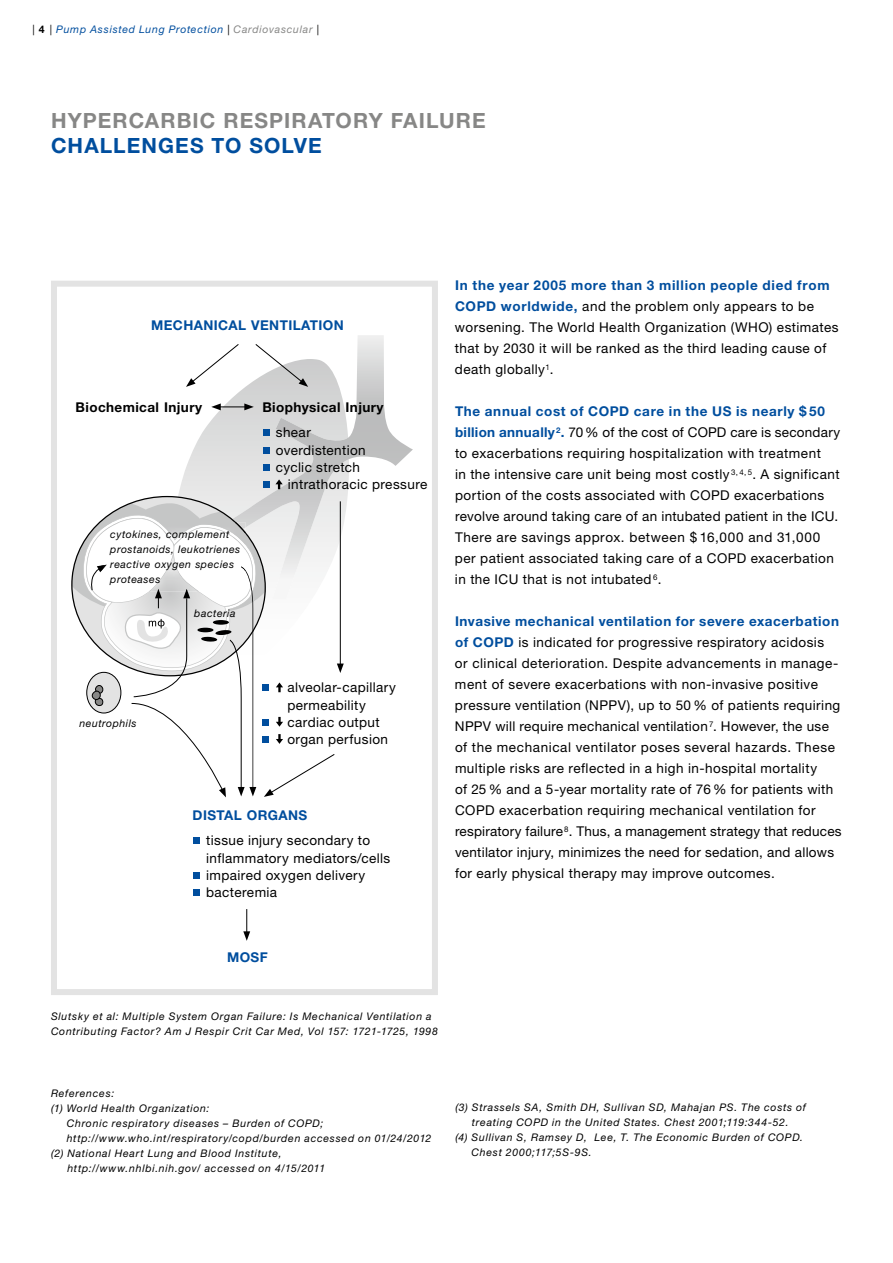
<style>
.page{position:relative;width:893px;height:1263px;background:#fff}
.page>*{position:absolute;margin:0;border:0;box-sizing:border-box;transform-origin:0 0}
.t1{font:700 21px "Helvetica Neue LT Std";letter-spacing:.05em;color:#878786}
.t2{font:700 21px "Helvetica Neue LT Std";letter-spacing:.055em;color:#004e9e}
.t3{font:13.5px/21px "Helvetica Neue LT Std";letter-spacing:.035em;color:#000}
.t4{font:13.5px/17.2px "Helvetica Neue LT";letter-spacing:.03em;color:#000}
.t5{font:700 13.5px "Helvetica Neue LT";letter-spacing:.03em;color:#004e9e}
.t6{font:700 13.5px "Helvetica Neue LT";letter-spacing:.03em;color:#000}
.t7{font:italic 10.5px/15px "Helvetica Neue LT Std";letter-spacing:.07em;color:#000}
.t8{font:italic 10.5px/15px "Helvetica Neue LT";letter-spacing:.05em;color:#000}
.t9{font:italic 10.5px "Helvetica Neue LT Std";letter-spacing:.07em;color:#004e9e}
.s1{color:#000}
.s2{color:#878786}
.s3{font-weight:700;font-style:normal}
.s4{font-weight:700;color:#004e9e}
</style>
<div class="page">
<div style="left:51px;top:281px;width:387px;height:714px;border:6px solid #e3e3e3"></div>
<svg style="left:243px;top:909px;width:7px;height:32px"></svg>
<div style="left:193px;top:837px;width:7px;height:7px;background:#004e9e"></div>
<div style="left:193px;top:872px;width:7px;height:6px;background:#004e9e"></div>
<div style="left:193px;top:889px;width:7px;height:7px;background:#004e9e"></div>
<svg style="left:71px;top:342px;width:287px;height:455px"></svg>
<p class="t9" style="left:50px;top:23px;width:271px"><span class="s1">|</span> Pump Assisted Lung Protection <span class="s1">|</span> <span class="s2">Cardiovascular</span> <span class="s1">|</span></p>
<p class="t7" style="left:33px;top:22px;width:14px">| <span class="s3">4</span></p>
<h1 class="t1" style="left:51px;top:107px;width:436px">HYPERCARBIC RESPIRATORY FAILURE</h1>
<h1 class="t2" style="left:51px;top:133px;width:272px">CHALLENG ES TO SOLVE</h1>
<p class="t5" style="left:151px;top:316px;width:194px">MECHANICAL VENTILATION</p>
<p class="t6" style="left:76px;top:398px;width:128px">Biochemical Injury</p>
<p class="t6" style="left:262px;top:398px;width:123px">Biophysical Injury</p>
<p class="t8" style="left:110px;top:527px;width:131px">cytokines, complement prostanoids, leukotrienes reactive oxygen species proteases</p>
<p class="t8" style="left:194px;top:605px;width:43px">bacteria</p>
<p class="t8" style="left:79px;top:716px;width:59px">neutrophils</p>
<p class="t4" style="left:276px;top:424px;width:36px">shear</p>
<p class="t4" style="left:276px;top:441px;width:91px">overdistention</p>
<p class="t4" style="left:276px;top:458px;width:86px">cyclic stretch</p>
<p class="t4" style="left:288px;top:476px;width:141px">intrathoracic pressure</p>
<p class="t4" style="left:287px;top:679px;width:110px">alveolar-capillary permeability cardiac output organ perfusion</p>
<p class="t5" style="left:193px;top:807px;width:116px">DISTAL ORGANS</p>
<p class="t4" style="left:206px;top:832px;width:186px">tissue injury secondary to inflammatory mediators/cells impaired oxygen delivery bacteremia</p>
<p class="t3" style="left:455px;top:275px;width:385px"><span class="s4">In the year 2005 more than 3 million people died from COPD worldwide,</span> and the problem only appears to be worsening. The World Health Organization (WHO) estimates that by 2030 it will be ranked as the third leading cause of death globally<sup>1</sup>.</p>
<p class="t3" style="left:455px;top:401px;width:387px"><span class="s4">The annual cost of COPD care in the US is nearly $ 50 billion annually</span><sup>2</sup><span class="s4">.</span> 70% of the cost of COPD care is secondary to exacerbations requiring hospitalization with treatment<br>in the intensive care unit being most costly <sup>3,</sup> <sup>4,</sup> <sup>5</sup>. A significant portion of the costs associated with COPD exacerbations revolve around taking care of an intubated patient in the ICU.<br>There are savings approx. between $ 16,000 and 31,000 per patient associated taking care of a COPD exacerbation in the ICU that is not intubated <sup>6</sup>.</p>
<p class="t3" style="left:455px;top:611px;width:388px"><span class="s4">Invasive mechanical ventilation for severe exacerbation of COPD</span> is indicated for progressive respiratory acidosis<br>or clinical deterioration. Despite advancements in manage&shy;ment of severe exacerbations with non-invasive positive pressure ventilation (NPPV), up to 50 % of patients requiring NPPV will require mechanical ventilation<sup>7</sup>. However, the use of the mechanical ventilator poses several hazards. These multiple risks are reflected in a high in-hospital mortality<br>of 25% and a 5-year mortality rate of 76% for patients with COPD exacerbation requiring mechanical ventilation for respiratory failure <sup>8</sup>. Thus, a management strategy that reduces ventilator injury, minimizes the need for sedation, and allows for early physical therapy may improve outcomes.</p>
<p class="t5" style="left:227px;top:949px;width:42px">MOSF</p>
<p class="t7" style="left:51px;top:1009px;width:388px">Slutsky et al: Multiple System Organ Failure: Is Mechanical Ventilation a<br>Contributing Factor? Am J Respir Crit Car Med, Vol 157: 1721-1725, 1998</p>
<p class="t7" style="left:51px;top:1086px;width:65px">References:</p>
<p class="t7" style="left:51px;top:1101px;width:160px">(1) World Health Organization:</p>
<p class="t7" style="left:67px;top:1116px;width:258px">Chronic respiratory diseases – Burden of COPD;</p>
<p class="t7" style="left:67px;top:1131px;width:366px">http://www.who.int/respiratory/copd/burden accessed on 01/24/2012</p>
<p class="t7" style="left:51px;top:1146px;width:232px">(2) National Heart Lung and Blood Institute,</p>
<p class="t7" style="left:67px;top:1161px;width:259px">http://www.nhlbi.nih.gov/ accessed on 4/15/2011</p>
<p class="t7" style="left:455px;top:1100px;width:352px">(3) Strassels SA, Smith DH, Sullivan SD, Mahajan PS. The costs of</p>
<p class="t7" style="left:472px;top:1115px;width:318px">treating COPD in the United States. Chest 2001;119:344-52.</p>
<p class="t7" style="left:455px;top:1130px;width:349px">(4) Sullivan S, Ramsey D, Lee, T. The Economic Burden of COPD.</p>
<p class="t7" style="left:472px;top:1145px;width:122px">Chest 2000;117;5S-9S.</p>
</div>
